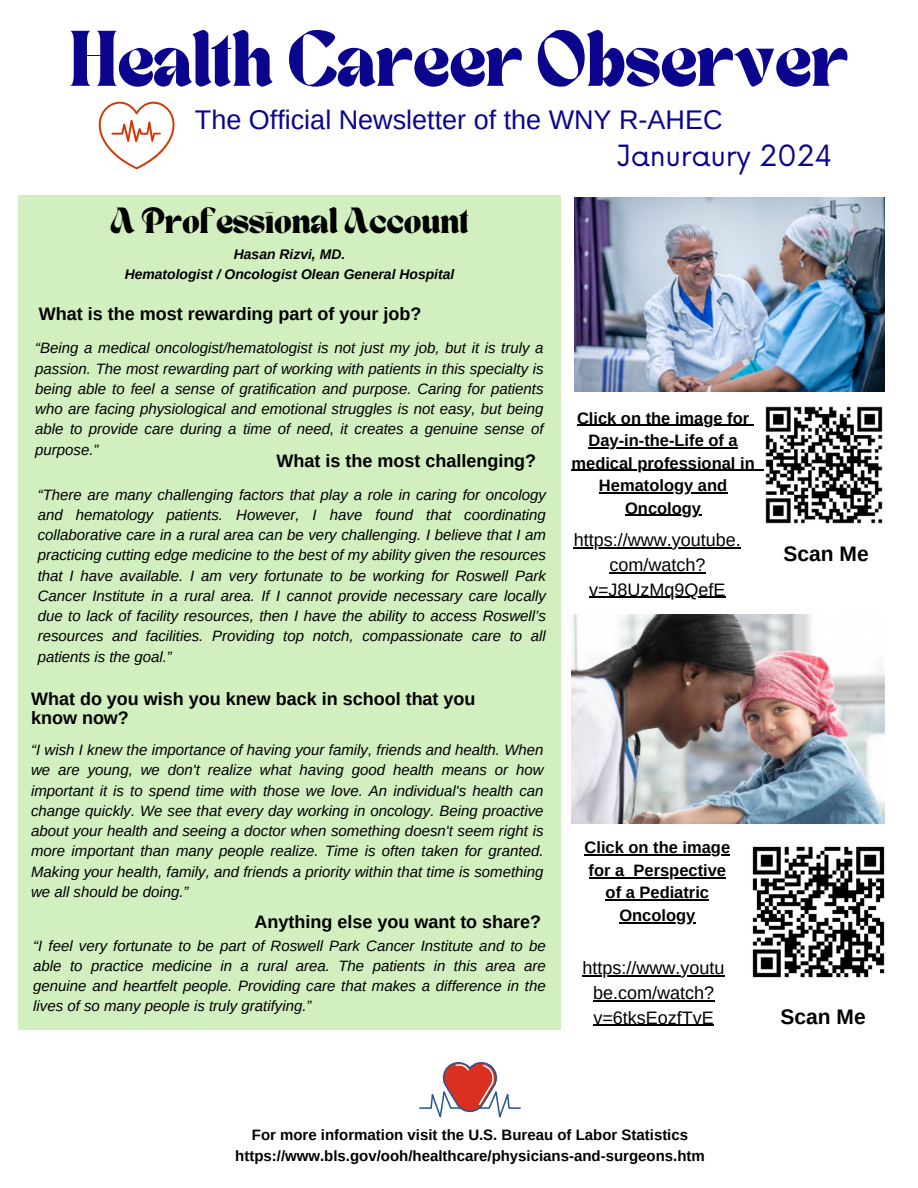
<style>
.page{position:relative;width:918px;height:1188px;background:#fff}
.page>*{position:absolute;margin:0;border:0;box-sizing:border-box;transform-origin:0 0}
.t1{font:700 55.05px "TANNEWYORK";color:#0b058e}
.t2{font:28.5px "Now";color:#0b058e}
.t3{font:27px "Arimo";color:#0b058e}
.t4{font:700 25.5px "TANNEWYORK";color:#000}
.t5{font:700 21px "Arimo";color:#000}
.t6{font:700 18px/19.2px "Arimo";color:#000}
.t7{font:18px/24.8px "Arimo";color:#000;text-align:center}
.t8{font:700 16.5px/22.5px "Arimo";color:#000;text-align:center}
.t9{font:italic 15px/20.2px "Arimo";color:#000;text-align:justify}
.t10{font:700 15px "Arimo";color:#000}
.t11{font:italic 700 13.95px "Arimo";color:#000}
</style>
<div class="page">
<svg style="left:99px;top:102px;width:76px;height:67px"></svg>
<svg style="left:419px;top:1062px;width:102px;height:55px"></svg>
<div style="left:18px;top:195px;width:543px;height:835px;background:#d2efc0"></div>
<img style="left:574px;top:198px;width:311px;height:193px">
<img style="left:760px;top:406px;width:123px;height:118px">
<img style="left:571px;top:615px;width:314px;height:209px">
<img style="left:752px;top:846px;width:133px;height:132px">
<hr style="left:585px;top:855px;width:145px;height:1px;background:#000">
<hr style="left:589px;top:877px;width:35px;height:1px;background:#000">
<hr style="left:634px;top:877px;width:92px;height:1px;background:#000">
<hr style="left:606px;top:900px;width:103px;height:1px;background:#000">
<hr style="left:619px;top:922px;width:76px;height:1px;background:#000">
<hr style="left:577px;top:425px;width:172px;height:1px;background:#000">
<hr style="left:588px;top:447px;width:150px;height:1px;background:#000">
<hr style="left:572px;top:470px;width:183px;height:1px;background:#000">
<hr style="left:599px;top:492px;width:128px;height:1px;background:#000">
<hr style="left:625px;top:515px;width:76px;height:1px;background:#000">
<hr style="left:574px;top:547px;width:167px;height:2px;background:#000">
<hr style="left:609px;top:572px;width:96px;height:1px;background:#000">
<hr style="left:589px;top:597px;width:137px;height:1px;background:#000">
<hr style="left:583px;top:975px;width:142px;height:1px;background:#000">
<hr style="left:593px;top:1000px;width:121px;height:1px;background:#000">
<hr style="left:593px;top:1025px;width:121px;height:1px;background:#000">
<p class="t1" style="left:70px;top:30px;width:780px">Health Career Observer</p>
<p class="t3" style="left:195px;top:105px;width:529px">The Official Newsletter of the WNY R-AHEC</p>
<p class="t4" style="left:110px;top:207px;width:360px">A Professional Account</p>
<p class="t11" style="left:234px;top:247px;width:113px">Hasan Rizvi, MD.</p>
<p class="t11" style="left:125px;top:266px;width:331px">Hematologist / Oncologist Olean General Hospital</p>
<p class="t6" style="left:39px;top:304px;width:384px">What is the most rewarding part of your job?</p>
<p class="t9" style="left:35px;top:338px;width:510px">“Being a medical oncologist/hematologist is not just my job, but it is truly a passion. The most rewarding part of working with patients in this specialty is being able to feel a sense of gratification and purpose. Caring for patients who are facing physiological and emotional struggles is not easy, but being able to provide care during a time of need, it creates a genuine sense of purpose.”</p>
<p class="t6" style="left:277px;top:452px;width:261px">What is the most challenging?</p>
<p class="t9" style="left:38px;top:484px;width:510px">“There are many challenging factors that play a role in caring for oncology and hematology patients. However, I have found that coordinating collaborative care in a rural area can be very challenging. I believe that I am practicing cutting edge medicine to the best of my ability given the resources that I have available. I am very fortunate to be working for Roswell Park Cancer Institute in a rural area. If I cannot provide necessary care locally due to lack of facility resources, then I have the ability to access Roswell’s resources and facilities. Providing top notch, compassionate care to all patients is the goal.”</p>
<p class="t6" style="left:31px;top:689px;width:446px">What do you wish you knew back in school that you know now?</p>
<p class="t9" style="left:31px;top:740px;width:514px">“I wish I knew the importance of having your family, friends and health. When we are young, we don't realize what having good health means or how important it is to spend time with those we love. An individual's health can change quickly. We see that every day working in oncology. Being proactive about your health and seeing a doctor when something doesn't seem right is more important than many people realize. Time is often taken for granted.<br>Making your health, family, and friends a priority within that time is something we all should be doing.”</p>
<p class="t6" style="left:255px;top:912px;width:288px">Anything else you want to share?</p>
<p class="t9" style="left:33px;top:935px;width:514px">“I feel very fortunate to be part of Roswell Park Cancer Institute and to be able to practice medicine in a rural area. The patients in this area are genuine and heartfelt people. Providing care that makes a difference in the lives of so many people is truly gratifying.”</p>
<p class="t2" style="left:617px;top:140px;width:217px">Januraury 2024</p>
<p class="t8" style="left:577px;top:407px;width:174px">Click on the image for</p>
<p class="t8" style="left:572px;top:429px;width:185px">Day-in-the-Life of a medical professional in<br>Hematology and<br>Oncology</p>
<p class="t7" style="left:574px;top:528px;width:168px">https://www.youtube. com/watch? v=J8UzMq9QefE</p>
<p class="t5" style="left:784px;top:542px;width:87px">Scan Me</p>
<p class="t8" style="left:585px;top:836px;width:147px">Click on the image for a Perspective of a Pediatric<br>Oncology</p>
<p class="t7" style="left:583px;top:956px;width:143px">https://www.youtu be.com/watch? v=6tksEozfTvE</p>
<p class="t5" style="left:781px;top:1005px;width:87px">Scan Me</p>
<p class="t10" style="left:252px;top:1126px;width:438px">For more information visit the U.S. Bureau of Labor Statistics</p>
<p class="t10" style="left:235px;top:1147px;width:471px">https://www.bls.gov/ooh/healthcare/physicians-and-surgeons.htm</p>
</div>
